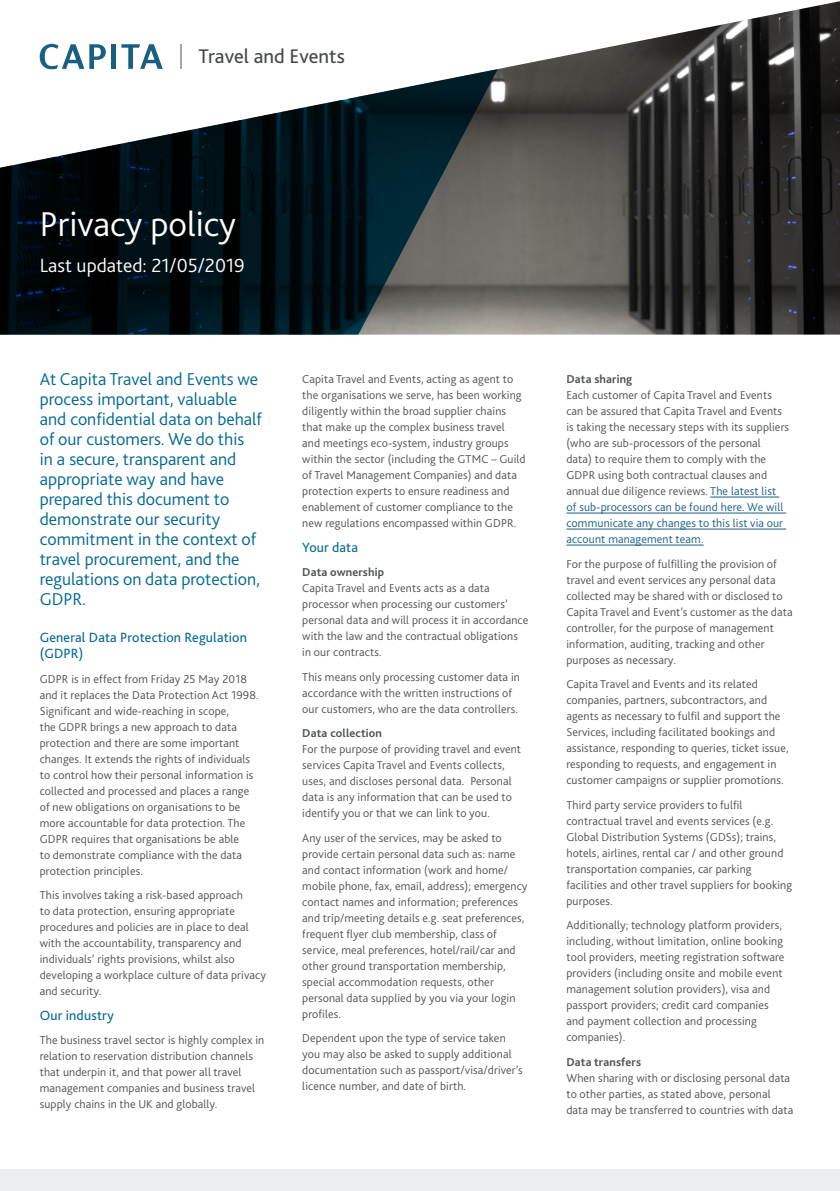
<style>
.page{position:relative;width:840px;height:1191px;background:#fff}
.page>*{position:absolute;margin:0;border:0;box-sizing:border-box;transform-origin:0 0}
.t1{font:300 36px "Bliss 2";color:#fff}
.t2{font:20.6px "Bliss 2";color:#444747}
.t3{font:300 20px "Bliss 2";color:#fff}
.t4{font:300 18px/20px "Bliss 2";color:#006893}
.Body_Copy{font:14px/16px "Bliss 2";letter-spacing:.01em;color:#006893}
.Body_Copy-2{font:300 12px/16px "Bliss 2";letter-spacing:.01em;color:#4f5252}
.Body_Copy-3{font:700 12px "Bliss 2";letter-spacing:.01em;color:#4f5252}
.s1{color:#185f84}
</style>
<div class="page">
<img style="left:39px;top:1px;width:800px;height:333px">
<svg style="left:0;top:69px;width:497px;height:265px"></svg>
<div style="left:111px;top:44px;width:5px;height:25px;background:#185f83"></div>
<svg style="left:40px;top:44px;width:66px;height:25px"></svg>
<svg style="left:121px;top:44px;width:42px;height:25px"></svg>
<svg style="left:180px;top:44px;width:1px;height:25px"></svg>
<hr style="left:710px;top:497px;width:68px;height:1px;background:#185f84">
<hr style="left:566px;top:513px;width:219px;height:1px;background:#185f84">
<hr style="left:566px;top:529px;width:219px;height:1px;background:#185f84">
<hr style="left:566px;top:545px;width:137px;height:1px;background:#185f84">
<div style="left:0;top:1169px;width:839px;height:22px;background:#ecedee"></div>
<p class="t2" style="left:198px;top:44px;width:148px">Travel and Events</p>
<p class="t1" style="left:40px;top:202px;width:198px">Privacy policy</p>
<p class="t3" style="left:40px;top:253px;width:206px">Last updated: 21/05/2019</p>
<p class="t4" style="left:40px;top:368px;width:224px">At Capita Travel and Events we process important, valuable and confidential data on behalf of our customers. We do this<br>in a secure, transparent and appropriate way and have prepared this document to demonstrate our security commitment in the context of travel procurement, and the regulations on data protection,<br>GDPR.</p>
<p class="Body_Copy" style="left:40px;top:629px;width:209px">General Data Protection Regulation (GDPR)</p>
<p class="Body_Copy-2" style="left:40px;top:670px;width:220px">GDPR is in effect from Friday 25 May 2018 and it replaces the Data Protection Act 1998.<br>Significant and wide-reaching in scope,<br>the GDPR brings a new approach to data protection and there are some important changes. It extends the rights of individuals to control how their personal information is collected and processed and places a range of new obligations on organisations to be more accountable for data protection. The GDPR requires that organisations be able<br>to demonstrate compliance with the data protection principles.</p>
<p class="Body_Copy-2" style="left:40px;top:887px;width:228px">This involves taking a risk-based approach<br>to data protection, ensuring appropriate procedures and policies are in place to deal with the accountability, transparency and individuals’ rights provisions, whilst also developing a workplace culture of data privacy and security.</p>
<p class="Body_Copy" style="left:40px;top:1006px;width:75px">Our industry</p>
<p class="Body_Copy-2" style="left:40px;top:1032px;width:226px">The business travel sector is highly complex in relation to reservation distribution channels that underpin it, and that power all travel management companies and business travel supply chains in the UK and globally.</p>
<p class="Body_Copy-2" style="left:302px;top:371px;width:225px">Capita Travel and Events, acting as agent to the organisations we serve, has been working diligently within the broad supplier chains that make up the complex business travel<br>and meetings eco-system, industry groups within the sector (including the GTMC – Guild of Travel Management Companies) and data protection experts to ensure readiness and enablement of customer compliance to the new regulations encompassed within GDPR.</p>
<p class="Body_Copy" style="left:302px;top:539px;width:57px">Your data</p>
<p class="Body_Copy-3" style="left:302px;top:565px;width:83px">Data ownership</p>
<p class="Body_Copy-2" style="left:302px;top:580px;width:227px">Capita Travel and Events acts as a data processor when processing our customers’ personal data and will process it in accordance with the law and the contractual obligations in our contracts.</p>
<p class="Body_Copy-2" style="left:302px;top:668px;width:219px">This means only processing customer data in accordance with the written instructions of our customers, who are the data controllers.</p>
<p class="Body_Copy-3" style="left:302px;top:726px;width:81px">Data collection</p>
<p class="Body_Copy-2" style="left:302px;top:741px;width:220px">For the purpose of providing travel and event services Capita Travel and Events collects, uses, and discloses personal data. Personal data is any information that can be used to identify you or that we can link to you.</p>
<p class="Body_Copy-2" style="left:302px;top:829px;width:226px">Any user of the services, may be asked to provide certain personal data such as: name and contact information (work and home/ mobile phone, fax, email, address); emergency contact names and information; preferences and trip/meeting details e.g. seat preferences, frequent flyer club membership, class of service, meal preferences, hotel/rail/car and other ground transportation membership, special accommodation requests, other personal data supplied by you via your login profiles.</p>
<p class="Body_Copy-2" style="left:302px;top:1030px;width:222px">Dependent upon the type of service taken you may also be asked to supply additional documentation such as passport/visa/driver’s licence number, and date of birth.</p>
<p class="Body_Copy-3" style="left:566px;top:372px;width:67px">Data sharing</p>
<p class="Body_Copy-2" style="left:566px;top:387px;width:224px">Each customer of Capita Travel and Events can be assured that Capita Travel and Events is taking the necessary steps with its suppliers (who are sub-processors of the personal data) to require them to comply with the GDPR using both contractual clauses and annual due diligence reviews. <span class="s1">The latest list of sub-processors can be found here. We will communicate any changes to this list via our account management team.</span></p>
<p class="Body_Copy-2" style="left:566px;top:555px;width:227px">For the purpose of fulfilling the provision of travel and event services any personal data collected may be shared with or disclosed to Capita Travel and Event’s customer as the data controller, for the purpose of management information, auditing, tracking and other purposes as necessary.</p>
<p class="Body_Copy-2" style="left:566px;top:676px;width:224px">Capita Travel and Events and its related companies, partners, subcontractors, and agents as necessary to fulfil and support the Services, including facilitated bookings and assistance, responding to queries, ticket issue, responding to requests, and engagement in customer campaigns or supplier promotions.</p>
<p class="Body_Copy-2" style="left:566px;top:796px;width:227px">Third party service providers to fulfil contractual travel and events services (e.g.<br>Global Distribution Systems (GDSs); trains, hotels, airlines, rental car / and other ground transportation companies, car parking facilities and other travel suppliers for booking purposes.</p>
<p class="Body_Copy-2" style="left:566px;top:917px;width:219px">Additionally; technology platform providers, including, without limitation, online booking tool providers, meeting registration software providers (including onsite and mobile event management solution providers), visa and passport providers; credit card companies and payment collection and processing companies).</p>
<p class="Body_Copy-3" style="left:566px;top:1054px;width:76px">Data transfers</p>
<p class="Body_Copy-2" style="left:566px;top:1069px;width:228px">When sharing with or disclosing personal data to other parties, as stated above, personal data may be transferred to countries with data</p>
</div>
